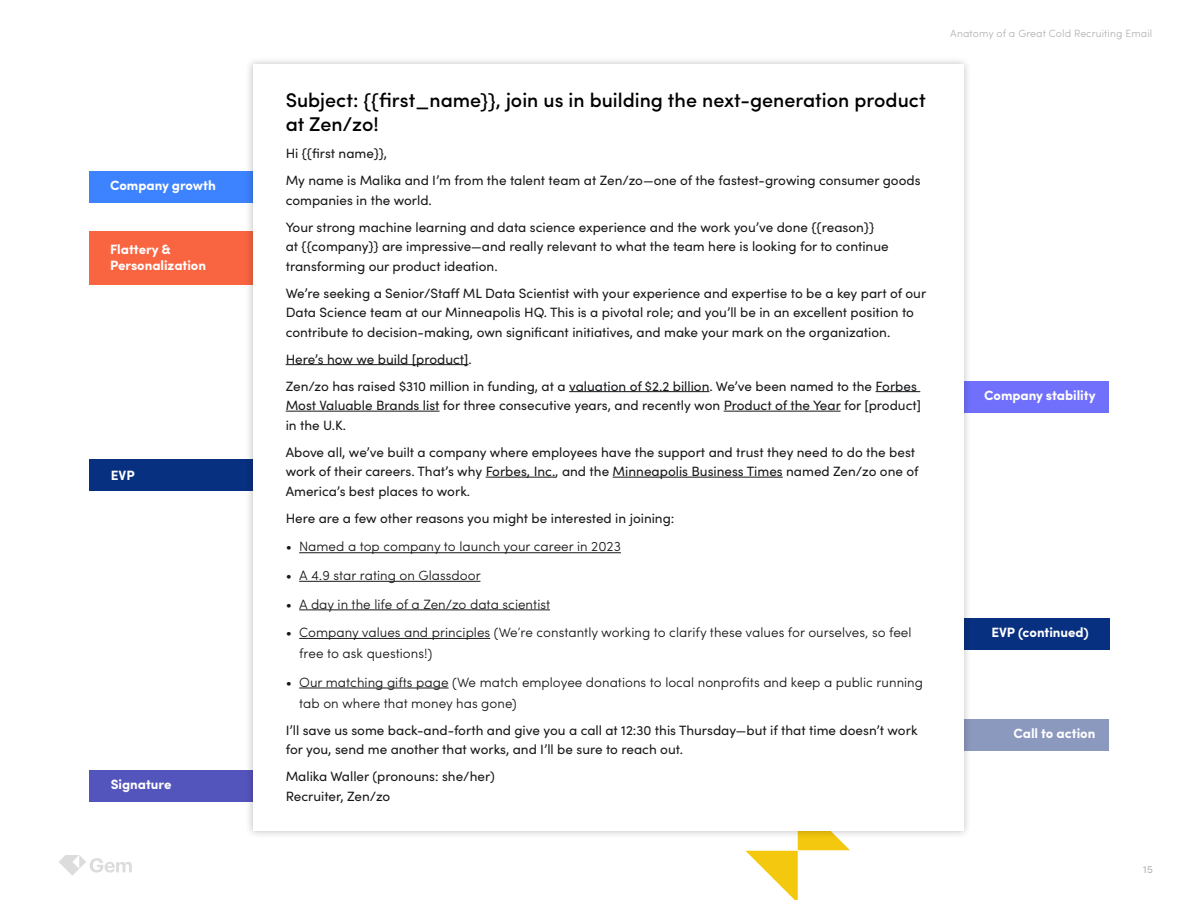
<style>
.page{position:relative;width:1200px;height:900px;background:#fff}
.page>*{position:absolute;margin:0;border:0;box-sizing:border-box;transform-origin:0 0}
.Bullets_w_space_afte{font:500 19.95px/23.2px "Sofia Pro";color:#000}
.Bullets_w_space_afte-2{font:13.5px/19.5px "Sofia Pro";color:#17181a}
.t1{font:300 13.5px/21px "Sofia Pro";color:#17181a}
.Call_out_box_body{font:700 13.5px/16.5px "Sofia Pro";letter-spacing:-.005em;color:#fff}
.t2{font:300 10.5px "Sofia Pro";letter-spacing:.01em;color:#b3b3b3}
.t3{font:10.5px "Sofia Pro";color:#b3b3b3}
</style>
<div class="page">
<svg style="left:59px;top:855px;width:73px;height:21px"></svg>
<svg style="left:745px;top:839px;width:105px;height:61px"></svg>
<div style="left:972px;top:381px;width:137px;height:32px;background:#7070fc"></div>
<div style="left:972px;top:618px;width:138px;height:32px;background:#083080"></div>
<div style="left:972px;top:720px;width:137px;height:31px;background:#8c99bf"></div>
<div style="left:89px;top:231px;width:156px;height:54px;background:#f96441"></div>
<div style="left:89px;top:171px;width:156px;height:32px;background:#3d82ff"></div>
<div style="left:89px;top:460px;width:156px;height:31px;background:#083080"></div>
<div style="left:89px;top:770px;width:156px;height:32px;background:#5454bd"></div>
<div style="left:245px;top:56px;width:727px;height:783px;background:#000;opacity:.25"></div>
<div style="left:253px;top:64px;width:711px;height:767px;background:#fff"></div>
<hr style="left:286px;top:364px;width:183px;height:1px;background:#17181a">
<hr style="left:569px;top:391px;width:140px;height:1px;background:#17181a">
<hr style="left:876px;top:391px;width:44px;height:1px;background:#17181a">
<hr style="left:286px;top:411px;width:154px;height:1px;background:#17181a">
<hr style="left:724px;top:411px;width:117px;height:1px;background:#17181a">
<hr style="left:486px;top:477px;width:69px;height:1px;background:#17181a">
<hr style="left:613px;top:477px;width:170px;height:1px;background:#17181a">
<hr style="left:299px;top:552px;width:322px;height:1px;background:#17181a">
<hr style="left:299px;top:581px;width:181px;height:1px;background:#17181a">
<hr style="left:299px;top:610px;width:251px;height:1px;background:#17181a">
<hr style="left:299px;top:638px;width:191px;height:1px;background:#17181a">
<hr style="left:299px;top:688px;width:150px;height:1px;background:#17181a">
<p class="Call_out_box_body" style="left:110px;top:177px;width:107px">Company growth</p>
<p class="Call_out_box_body" style="left:110px;top:240px;width:97px">Flattery &amp;<br>Personalization</p>
<p class="Call_out_box_body" style="left:111px;top:466px;width:25px">EVP</p>
<p class="Call_out_box_body" style="left:111px;top:775px;width:62px">Signature</p>
<p class="Bullets_w_space_afte" style="left:286px;top:87px;width:642px">Subject: {{first_name}}, join us in building the next-generation product at Zen/zo!</p>
<p class="Bullets_w_space_afte-2" style="left:286px;top:143px;width:103px">Hi {{first name}},</p>
<p class="Bullets_w_space_afte-2" style="left:286px;top:170px;width:636px">My name is Malika and I’m from the talent team at Zen/zo—one of the fastest-growing consumer goods companies in the world.</p>
<p class="Bullets_w_space_afte-2" style="left:286px;top:217px;width:604px">Your strong machine learning and data science experience and the work you’ve done {{reason}} at {{company}} are impressive—and really relevant to what the team here is looking for to continue transforming our product ideation.</p>
<p class="Bullets_w_space_afte-2" style="left:286px;top:283px;width:642px">We’re seeking a Senior/Staff ML Data Scientist with your experience and expertise to be a key part of our<br>Data Science team at our Minneapolis HQ. This is a pivotal role; and you’ll be in an excellent position to contribute to decision-making, own significant initiatives, and make your mark on the organization.</p>
<p class="Bullets_w_space_afte-2" style="left:286px;top:349px;width:188px">Here’s how we build [product].</p>
<p class="Bullets_w_space_afte-2" style="left:286px;top:376px;width:637px">Zen/zo has raised $310 million in funding, at a valuation of $2.2 billion. We’ve been named to the Forbes<br>Most Valuable Brands list for three consecutive years, and recently won Product of the Year for [product] in the U.K.</p>
<p class="Bullets_w_space_afte-2" style="left:286px;top:442px;width:634px">Above all, we’ve built a company where employees have the support and trust they need to do the best work of their careers. That’s why Forbes, Inc., and the Minneapolis Business Times named Zen/zo one of<br>America’s best places to work.</p>
<p class="Bullets_w_space_afte-2" style="left:286px;top:508px;width:390px">Here are a few other reasons you might be interested in joining:</p>
<p class="t1" style="left:286px;top:535px;width:337px">• Named a top company to launch your career in 2023</p>
<p class="t1" style="left:286px;top:564px;width:197px">• A 4.9 star rating on Glassdoor</p>
<p class="t1" style="left:286px;top:592px;width:266px">• A day in the life of a Zen/zo data scientist</p>
<p class="t1" style="left:299px;top:621px;width:614px;text-indent:-14px">• Company values and principles (We’re constantly working to clarify these values for ourselves, so feel free to ask questions!)</p>
<p class="t1" style="left:299px;top:671px;width:625px;text-indent:-14px">• Our matching gifts page (We match employee donations to local nonprofits and keep a public running tab on where that money has gone)</p>
<p class="Bullets_w_space_afte-2" style="left:286px;top:719px;width:633px">I’ll save us some back-and-forth and give you a call at 12:30 this Thursday—but if that time doesn’t work for you, send me another that works, and I’ll be sure to reach out.</p>
<p class="Bullets_w_space_afte-2" style="left:286px;top:766px;width:211px">Malika Waller (pronouns: she/her)<br>Recruiter, Zen/zo</p>
<p class="t2" style="left:950px;top:25px;width:203px">Anatomy of a Great Cold Recruiting Email</p>
<p class="Call_out_box_body" style="left:984px;top:386px;width:113px">Company stability</p>
<p class="Call_out_box_body" style="left:992px;top:623px;width:99px">EVP (continued)</p>
<p class="Call_out_box_body" style="left:1014px;top:724px;width:83px">Call to action</p>
<p class="t3" style="left:1143px;top:861px;width:11px">15</p>
</div>
